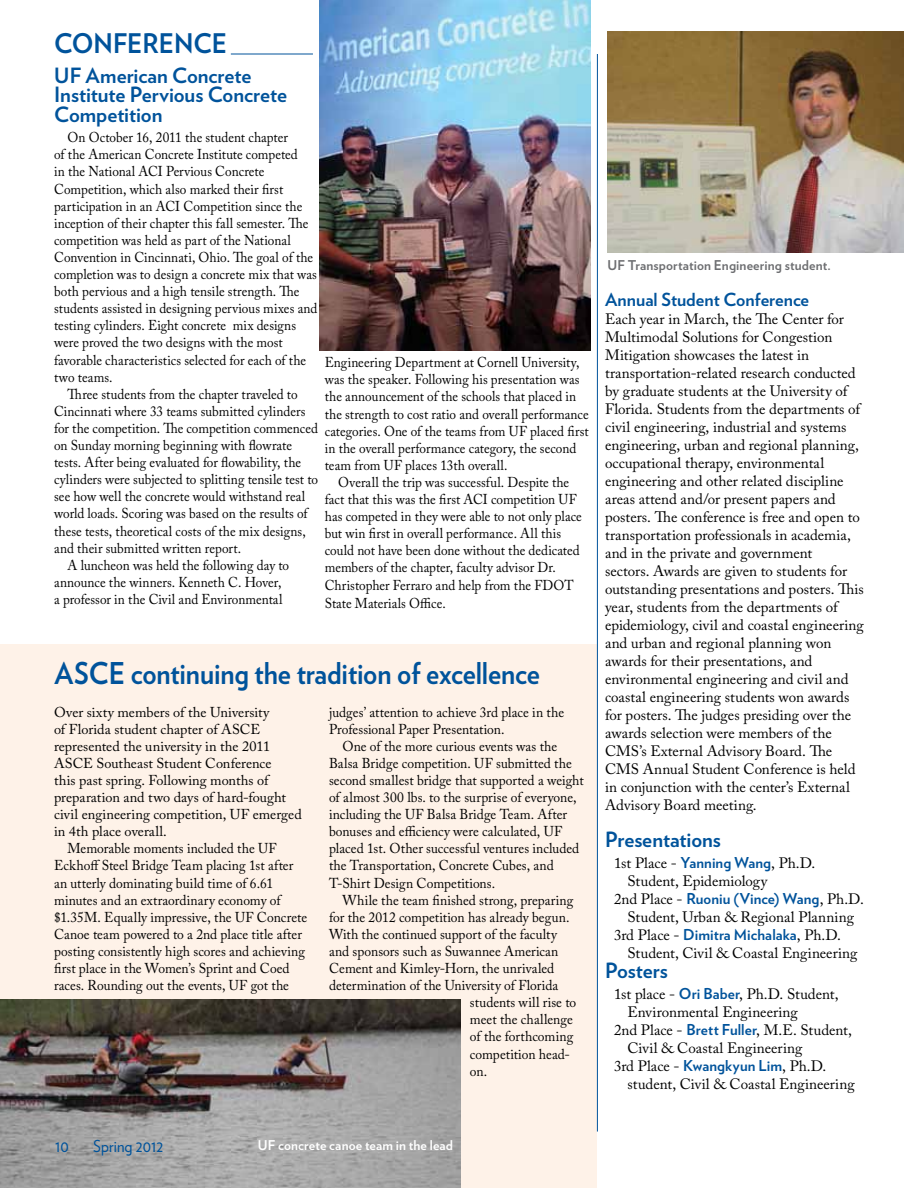
<style>
.page{position:relative;width:918px;height:1188px;background:#fff}
.page>*{position:absolute;margin:0;border:0;box-sizing:border-box;transform-origin:0 0}
.t1{font:700 30px "Verlag";letter-spacing:-.005em;color:#00539b;scale:.92 1}
.t2{font:700 27px "Verlag";color:#00539b;scale:.95 1}
.t3{font:700 21px/19.5px "Verlag";letter-spacing:-.005em;color:#00539b}
.t4{font:700 18px "Verlag";color:#00539b}
.t5{font:16.5px "Verlag";letter-spacing:.005em;color:#00539b;scale:.95 1}
.t6{font:15px/18px "Adobe Caslon Pro";color:#000}
.t7{font:700 15px "Verlag";letter-spacing:.005em;color:#00539b}
.t8{font:14.25px/17.1px "Adobe Caslon Pro";color:#000;scale:.93 1}
.t9{font:14.25px/17.1px "Adobe Caslon Pro";color:#000;scale:.95 1}
.t10{font:14.25px "Adobe Caslon Pro";color:#000}
.t11{font:700 13.5px "Verlag";letter-spacing:.01em;color:#6d6e71}
.t12{font:700 13.5px "Verlag";letter-spacing:.01em;color:#fff}
.s1{font-family:"Verlag";font-weight:700;color:#00539b}
.s2{font-family:"Adobe Caslon Pro";font-weight:400;color:#000}
</style>
<div class="page">
<div style="left:0;top:644px;width:596px;height:544px;background:#fef2e8"></div>
<img style="left:608px;top:31px;width:295px;height:222px">
<img style="left:0;top:999px;width:460px;height:189px">
<img style="left:319px;top:0;width:271px;height:350px">
<hr style="left:597px;top:54px;width:1px;height:1078px;background:#00539b">
<hr style="left:231px;top:54px;width:82px;height:1px;background:#00539b">
<h2 class="t2" style="left:54px;top:22px;width:59px">Confe</h2>
<h2 class="t2" style="left:142px;top:22px;width:36px">rence</h2>
<h3 class="t3" style="left:54px;top:65px;width:234px">UF American Concrete<br>Institute Pervious Concrete<br>Competition</h3>
<p class="t8" style="left:54px;top:129px;width:285px;text-indent:14px">On October 16, 2011 the student chapter<br>of the American Concrete Institute competed<br>in the National ACI Pervious Concrete Competition, which also marked their first participation in an ACI Competition since the inception of their chapter this fall semester. The competition was held as part of the National Convention in Cincinnati, Ohio. The goal of the completion was to design a concrete mix that was both pervious and a high tensile strength. The students assisted in designing pervious mixes and testing cylinders. Eight concrete mix designs were proved the two designs with the most favorable characteristics selected for each of the two teams.</p>
<p class="t8" style="left:68px;top:385px;width:249px">Three students from the chapter traveled to</p>
<p class="t8" style="left:54px;top:402px;width:272px">Cincinnati where 33 teams submitted cylinders</p>
<p class="t8" style="left:54px;top:420px;width:285px">for the competition. The competition commenced</p>
<p class="t8" style="left:54px;top:437px;width:257px">on Sunday morning beginning with flowrate</p>
<p class="t8" style="left:54px;top:454px;width:267px">tests. After being evaluated for flowability, the</p>
<p class="t8" style="left:54px;top:471px;width:285px">cylinders were subjected to splitting tensile test to</p>
<p class="t8" style="left:54px;top:488px;width:272px">see how well the concrete would withstand real</p>
<p class="t8" style="left:54px;top:505px;width:274px">world loads. Scoring was based on the results of</p>
<p class="t8" style="left:54px;top:522px;width:272px">these tests, theoretical costs of the mix designs,</p>
<p class="t8" style="left:54px;top:539px;width:203px">and their submitted written report.</p>
<p class="t8" style="left:68px;top:556px;width:240px">A luncheon was held the following day to</p>
<p class="t8" style="left:54px;top:573px;width:246px">announce the winners. Kenneth C. Hover,</p>
<p class="t8" style="left:54px;top:591px;width:247px">a professor in the Civil and Environmental</p>
<p class="t8" style="left:325px;top:354px;width:285px">Engineering Department at Cornell University, was the speaker. Following his presentation was the announcement of the schools that placed in the strength to cost ratio and overall performance categories. One of the teams from UF placed first in the overall performance category, the second team from UF places 13th overall.</p>
<p class="t8" style="left:325px;top:473px;width:278px;text-indent:14px">Overall the trip was successful. Despite the fact that this was the first ACI competition UF has competed in they were able to not only place but win first in overall performance. All this could not have been done without the dedicated members of the chapter, faculty advisor Dr.<br>Christopher Ferraro and help from the FDOT State Materials Office.</p>
<h1 class="t1" style="left:55px;top:650px;width:529px">ASCE continuing the tradition of excellence</h1>
<p class="t10" style="left:54px;top:703px;width:217px">Over sixty members of the University</p>
<p class="t10" style="left:54px;top:720px;width:208px">of Florida student chapter of ASCE</p>
<p class="t10" style="left:54px;top:737px;width:218px">represented the university in the 2011</p>
<p class="t10" style="left:54px;top:755px;width:219px">ASCE Southeast Student Conference</p>
<p class="t10" style="left:54px;top:772px;width:216px">this past spring. Following months of</p>
<p class="t10" style="left:54px;top:789px;width:233px">preparation and two days of hard-fought</p>
<p class="t10" style="left:54px;top:806px;width:249px">civil engineering competition, UF emerged</p>
<p class="t10" style="left:54px;top:823px;width:114px">in 4th place overall.</p>
<p class="t9" style="left:68px;top:840px;width:222px">Memorable moments included the UF</p>
<p class="t9" style="left:54px;top:857px;width:253px">Eckhoff Steel Bridge Team placing 1st after</p>
<p class="t9" style="left:54px;top:874px;width:232px">an utterly dominating build time of 6.61</p>
<p class="t9" style="left:54px;top:891px;width:240px">minutes and an extraordinary economy of</p>
<p class="t9" style="left:54px;top:908px;width:268px">$1.35M. Equally impressive, the UF Concrete</p>
<p class="t9" style="left:54px;top:925px;width:263px">Canoe team powered to a 2nd place title after</p>
<p class="t9" style="left:54px;top:942px;width:266px">posting consistently high scores and achieving</p>
<p class="t9" style="left:54px;top:960px;width:250px">first place in the Women’s Sprint and Coed</p>
<p class="t9" style="left:54px;top:977px;width:249px">races. Rounding out the events, UF got the</p>
<p class="t9" style="left:329px;top:703px;width:249px">judges’ attention to achieve 3rd place in the<br>Professional Paper Presentation.</p>
<p class="t9" style="left:329px;top:737px;width:270px;text-indent:13px">One of the more curious events was the Balsa Bridge competition. UF submitted the second smallest bridge that supported a weight of almost 300 lbs. to the surprise of everyone, including the UF Balsa Bridge Team. After bonuses and efficiency were calculated, UF placed 1st. Other successful ventures included the Transportation, Concrete Cubes, and T-Shirt Design Competitions.</p>
<p class="t9" style="left:343px;top:891px;width:244px">While the team finished strong, preparing</p>
<p class="t9" style="left:329px;top:908px;width:255px">for the 2012 competition has already begun.</p>
<p class="t9" style="left:329px;top:925px;width:241px">With the continued support of the faculty</p>
<p class="t9" style="left:329px;top:942px;width:243px">and sponsors such as Suwannee American</p>
<p class="t9" style="left:329px;top:960px;width:239px">Cement and Kimley-Horn, the unrivaled</p>
<p class="t9" style="left:329px;top:977px;width:243px">determination of the University of Florida</p>
<p class="t9" style="left:470px;top:994px;width:113px">students will rise to</p>
<p class="t9" style="left:470px;top:1011px;width:110px">meet the challenge</p>
<p class="t9" style="left:470px;top:1028px;width:110px">of the forthcoming</p>
<p class="t9" style="left:470px;top:1045px;width:107px">competition head-</p>
<p class="t9" style="left:470px;top:1062px;width:20px">on.</p>
<p class="t11" style="left:608px;top:254px;width:225px">U F Transportation Engineering student.</p>
<p class="t4" style="left:605px;top:285px;width:206px">Annual Student Conference</p>
<p class="t6" style="left:605px;top:309px;width:260px">Each year in March, the The Center for Multimodal Solutions for Congestion Mitigation showcases the latest in transportation-related research conducted by graduate students at the University of Florida. Students from the departments of civil engineering, industrial and systems engineering, urban and regional planning, occupational therapy, environmental engineering and other related discipline areas attend and/or present papers and posters. The conference is free and open to transportation professionals in academia, and in the private and government<br>sectors. Awards are given to students for outstanding presentations and posters. This year, students from the departments of epidemiology, civil and coastal engineering and urban and regional planning won awards for their presentations, and environmental engineering and civil and coastal engineering students won awards for posters. The judges presiding over the awards selection were members of the CMS’s External Advisory Board. The CMS Annual Student Conference is held in conjunction with the center’s External Advisory Board meeting.</p>
<h3 class="t3" style="left:605px;top:829px;width:117px">Presentations</h3>
<p class="t6" style="left:628px;top:854px;width:189px;text-indent:-14px">1st Place - <span class="s1">Yanning Wang</span>, Ph.D.<br>Student, Epidemiology</p>
<p class="t7" style="left:614px;top:887px;width:251px"><span class="s2">2nd Place -</span> Ruoniu (Vince) Wang<span class="s2">, Ph.D.</span></p>
<p class="t6" style="left:628px;top:908px;width:228px">Student, Urban &amp; Regional Planning</p>
<p class="t7" style="left:614px;top:923px;width:229px"><span class="s2">3rd Place -</span> Dimitra Michalaka<span class="s2">, Ph.D.</span></p>
<p class="t6" style="left:628px;top:944px;width:231px">Student, Civil &amp; Coastal Engineering</p>
<h3 class="t3" style="left:605px;top:959px;width:64px">Posters</h3>
<p class="t6" style="left:614px;top:985px;width:226px">1st place - <span class="s1">Ori Baber</span>, Ph.D. Student,</p>
<p class="t6" style="left:628px;top:1003px;width:172px">Environmental Engineering</p>
<p class="t6" style="left:614px;top:1021px;width:239px">2nd Place - <span class="s1">Brett Fuller</span>, M.E. Student,</p>
<p class="t6" style="left:628px;top:1039px;width:176px">Civil &amp; Coastal Engineering</p>
<p class="t6" style="left:614px;top:1057px;width:214px">3rd Place - <span class="s1">Kwangkyun Lim</span>, Ph.D.</p>
<p class="t6" style="left:628px;top:1075px;width:229px">student, Civil &amp; Coastal Engineering</p>
<p class="t5" style="left:55px;top:1136px;width:16px">10</p>
<p class="t5" style="left:93px;top:1136px;width:75px">Spring 2012</p>
<p class="t12" style="left:258px;top:1135px;width:197px">U F concrete canoe team in the lead</p>
</div>
